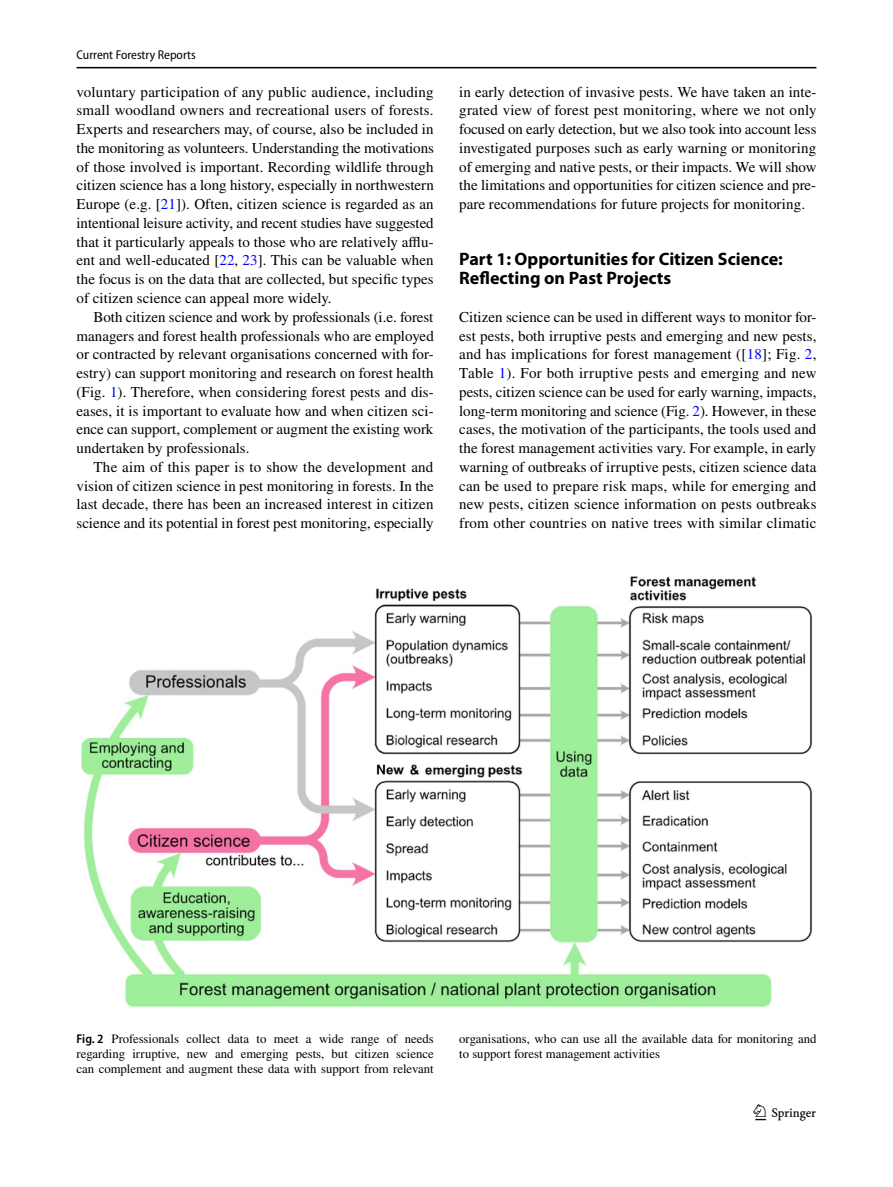
<style>
.page{position:relative;width:893px;height:1187px;background:#fff}
.page>*{position:absolute;margin:0;border:0;box-sizing:border-box;transform-origin:0 0}
.t1{font:22.5px "Springnew Regular 3";color:#000}
.t2{font:700 18px/18.8px "Myriad Pro";color:#000}
.t3{font:15px/18.8px "STIX";letter-spacing:.005em;color:#000;text-align:justify}
.t4{font:12.75px/15px "STIX";color:#000;text-align:justify}
.t5{font:semi-condensed 12.75px "Myriad Pro";color:#000}
.s1{color:#00f}
.s2{font-family:"Myriad Pro";font-weight:600;font-stretch:semi-condensed}
</style>
<div class="page">
<hr style="left:77px;top:67px;width:739px;height:1px;background:#000">
<img style="left:81px;top:576px;width:731px;height:431px">
<p class="t5" style="left:77px;top:48px;width:121px">Current Forestry Reports</p>
<p class="t3" style="left:77px;top:83px;width:359px">voluntary participation of any public audience, including small woodland owners and recreational users of forests.<br>Experts and researchers may, of course, also be included in the monitoring as volunteers. Understanding the motivations of those involved is important. Recording wildlife through citizen science has a long history, especially in northwestern Europe (e.g. [<span class="s1">21</span>]). Often, citizen science is regarded as an intentional leisure activity, and recent studies have suggested that it particularly appeals to those who are relatively afflu&shy;ent and well-educated [<span class="s1">22</span>, <span class="s1">23</span>]. This can be valuable when the focus is on the data that are collected, but specific types of citizen science can appeal more widely.</p>
<p class="t3" style="left:77px;top:308px;width:359px;text-indent:17px">Both citizen science and work by professionals (i.e. forest managers and forest health professionals who are employed or contracted by relevant organisations concerned with for&shy;estry) can support monitoring and research on forest health (Fig. <span class="s1">1</span>). Therefore, when considering forest pests and dis&shy;eases, it is important to evaluate how and when citizen sci&shy;ence can support, complement or augment the existing work undertaken by professionals.</p>
<p class="t3" style="left:77px;top:458px;width:359px;text-indent:17px">The aim of this paper is to show the development and vision of citizen science in pest monitoring in forests. In the last decade, there has been an increased interest in citizen science and its potential in forest pest monitoring, especially</p>
<p class="t3" style="left:459px;top:83px;width:359px">in early detection of invasive pests. We have taken an inte&shy;grated view of forest pest monitoring, where we not only focused on early detection, but we also took into account less investigated purposes such as early warning or monitoring of emerging and native pests, or their impacts. We will show the limitations and opportunities for citizen science and pre&shy;pare recommendations for future projects for monitoring.</p>
<p class="t2" style="left:459px;top:249px;width:325px">Part 1: Opportunities for Citizen Science:<br>Reflecting on Past Projects</p>
<p class="t3" style="left:459px;top:308px;width:359px">Citizen science can be used in different ways to monitor for&shy;est pests, both irruptive pests and emerging and new pests, and has implications for forest management ([<span class="s1">18</span>]; Fig. <span class="s1">2</span>, Table <span class="s1">1</span>). For both irruptive pests and emerging and new pests, citizen science can be used for early warning, impacts, long-term monitoring and science (Fig. <span class="s1">2</span>). However, in these cases, the motivation of the participants, the tools used and the forest management activities vary. For example, in early warning of outbreaks of irruptive pests, citizen science data can be used to prepare risk maps, while for emerging and new pests, citizen science information on pests outbreaks from other countries on native trees with similar climatic</p>
<p class="t4" style="left:77px;top:1031px;width:359px"><span class="s2">Fig. 2</span> Professionals collect data to meet a wide range of needs regarding irruptive, new and emerging pests, but citizen science can complement and augment these data with support from relevant</p>
<p class="t4" style="left:459px;top:1031px;width:359px">organisations, who can use all the available data for monitoring and to support forest management activities</p>
<h1 class="t1" style="left:755px;top:1104px;width:62px">1 3</h1>
</div>
